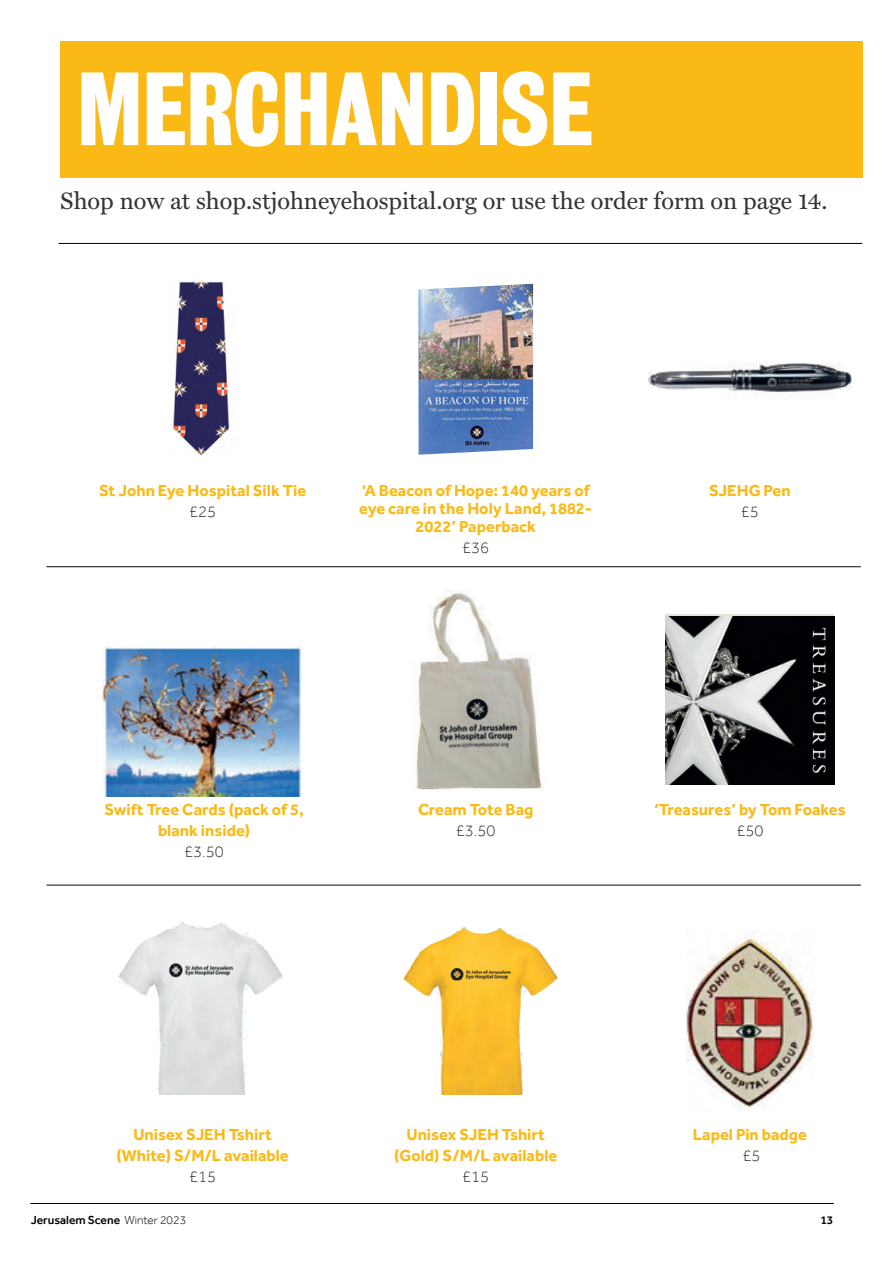
<style>
.page{position:relative;width:893px;height:1263px;background:#fff}
.page>*{position:absolute;margin:0;border:0;box-sizing:border-box;transform-origin:0 0}
.t1{font:94.5px "Bureau Grot Three Seven";color:#fff}
.t2{font:24px "Miller Text";color:#323634}
.t3{font:700 16.5px/21px "Effra";color:#fab915;text-align:center}
.t4{font:300 16.5px "Effra";color:#313534}
.t5{font:500 12px "Effra";color:#000}
.s1{font-weight:300}
</style>
<div class="page">
<hr style="left:30px;top:1203px;width:804px;height:1px;background:#000">
<div style="left:60px;top:41px;width:803px;height:137px;background:#fab915"></div>
<img style="left:415px;top:591px;width:127px;height:198px">
<img style="left:687px;top:931px;width:126px;height:177px">
<img style="left:418px;top:284px;width:115px;height:171px">
<img style="left:649px;top:362px;width:202px;height:36px">
<hr style="left:47px;top:566px;width:814px;height:1px;background:#000">
<hr style="left:47px;top:885px;width:814px;height:1px;background:#000">
<hr style="left:59px;top:243px;width:803px;height:1px;background:#000">
<img style="left:172px;top:280px;width:58px;height:176px">
<img style="left:103px;top:646px;width:200px;height:150px">
<img style="left:666px;top:616px;width:168px;height:168px">
<img style="left:403px;top:926px;width:155px;height:168px">
<img style="left:119px;top:922px;width:164px;height:172px">
<h1 class="t1" style="left:77px;top:54px;width:517px">MERCHANDISE</h1>
<h2 class="t2" style="left:60px;top:187px;width:769px">Shop now at shop.stjohneyehospital.org or use the order form on page 14.</h2>
<p class="t3" style="left:99px;top:479px;width:209px">St John Eye Hospital Silk Tie</p>
<p class="t4" style="left:189px;top:501px;width:28px">£25</p>
<p class="t3" style="left:359px;top:481px;width:235px;line-height:18px">‘A Beacon of Hope: 140 years of eye care in the Holy Land, 1882-<br>2022’ Paperback</p>
<p class="t4" style="left:462px;top:537px;width:28px">£36</p>
<p class="t3" style="left:709px;top:479px;width:83px">SJEHG Pen</p>
<p class="t4" style="left:741px;top:501px;width:19px">£5</p>
<p class="t3" style="left:105px;top:798px;width:201px">Swift Tree Cards (pack of 5, blank inside)</p>
<p class="t4" style="left:184px;top:841px;width:41px">£3.50</p>
<p class="t3" style="left:418px;top:798px;width:117px">Cream Tote Bag</p>
<p class="t4" style="left:456px;top:820px;width:41px">£3.50</p>
<p class="t3" style="left:654px;top:798px;width:193px">‘Treasures’ by Tom Foakes</p>
<p class="t4" style="left:736px;top:820px;width:28px">£50</p>
<p class="t3" style="left:117px;top:1123px;width:174px">Unisex SJEH Tshirt (White) S/M/L available</p>
<p class="t4" style="left:189px;top:1167px;width:28px">£15</p>
<p class="t3" style="left:394px;top:1123px;width:165px">Unisex SJEH Tshirt (Gold) S/M/L available</p>
<p class="t4" style="left:462px;top:1167px;width:28px">£15</p>
<p class="t3" style="left:693px;top:1123px;width:116px">Lapel Pin badge</p>
<p class="t4" style="left:742px;top:1146px;width:19px">£5</p>
<p class="t5" style="left:31px;top:1213px;width:157px">Jerusalem Scene <span class="s1">Winter 2023</span></p>
<p class="t5" style="left:820px;top:1213px;width:15px">13</p>
</div>
